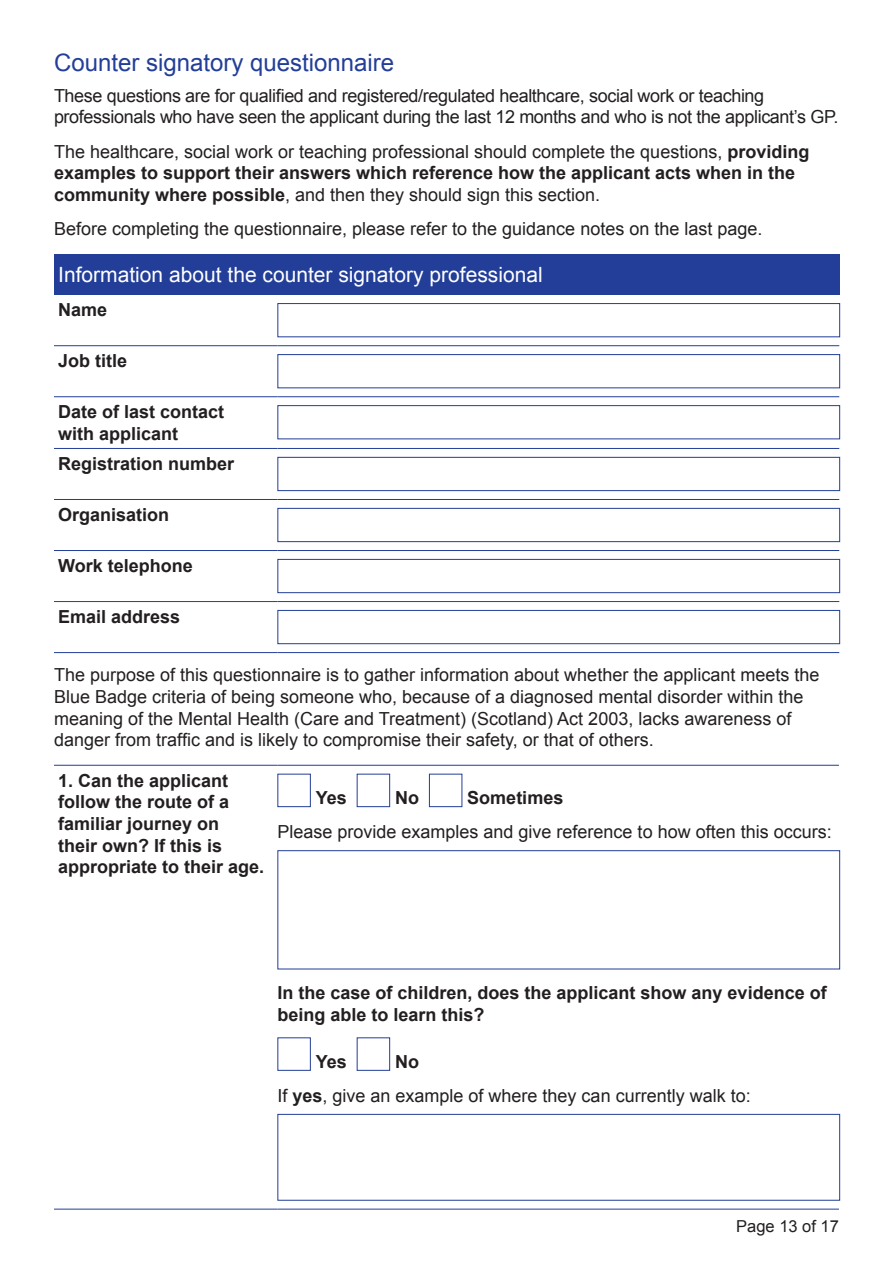
<style>
.page{position:relative;width:893px;height:1263px;background:#fff}
.page>*{position:absolute;margin:0;border:0;box-sizing:border-box;transform-origin:0 0}
.Heading{font:24px "Arial";color:#233e98}
.t1{font:21px "Arial";color:#fff}
.Body{font:18px/21.6px "Arial";color:#231f20}
.Body-2{font:700 18px/21.6px "Arial";color:#231f20}
.Body-3{font:18px/21.6px "Arial";letter-spacing:-.02em;color:#231f20}
.t2{font:16.5px "Arial";color:#231f20}
.s1{font-weight:700}
</style>
<div class="page">
<div style="left:54px;top:254px;width:785px;height:41px;background:#233e98"></div>
<hr style="left:54px;top:345px;width:223px;height:1px;background:#233e98">
<hr style="left:277px;top:345px;width:562px;height:1px;background:#233e98">
<hr style="left:54px;top:396px;width:223px;height:1px;background:#233e98">
<hr style="left:277px;top:396px;width:562px;height:1px;background:#233e98">
<hr style="left:54px;top:448px;width:223px;height:1px;background:#233e98">
<hr style="left:277px;top:448px;width:562px;height:1px;background:#233e98">
<hr style="left:54px;top:499px;width:223px;height:1px;background:#233e98">
<hr style="left:277px;top:499px;width:562px;height:1px;background:#233e98">
<hr style="left:54px;top:550px;width:223px;height:1px;background:#233e98">
<hr style="left:277px;top:550px;width:562px;height:1px;background:#233e98">
<hr style="left:54px;top:601px;width:223px;height:1px;background:#233e98">
<hr style="left:277px;top:601px;width:562px;height:1px;background:#233e98">
<hr style="left:54px;top:652px;width:223px;height:1px;background:#233e98">
<hr style="left:277px;top:652px;width:562px;height:1px;background:#233e98">
<div style="left:277px;top:303px;width:563px;height:34px;border:1px solid #233e98"></div>
<div style="left:277px;top:354px;width:563px;height:34px;border:1px solid #233e98"></div>
<div style="left:277px;top:405px;width:563px;height:34px;border:1px solid #233e98"></div>
<div style="left:277px;top:457px;width:563px;height:34px;border:1px solid #233e98"></div>
<div style="left:277px;top:508px;width:563px;height:34px;border:1px solid #233e98"></div>
<div style="left:277px;top:559px;width:563px;height:34px;border:1px solid #233e98"></div>
<div style="left:277px;top:610px;width:563px;height:34px;border:1px solid #233e98"></div>
<hr style="left:54px;top:765px;width:223px;height:1px;background:#233e98">
<hr style="left:54px;top:1209px;width:223px;height:1px;background:#233e98">
<hr style="left:277px;top:765px;width:562px;height:1px;background:#233e98">
<hr style="left:277px;top:1209px;width:562px;height:1px;background:#233e98">
<div style="left:277px;top:774px;width:34px;height:33px;border:1px solid #233e98"></div>
<div style="left:357px;top:774px;width:33px;height:33px;border:1px solid #233e98"></div>
<div style="left:429px;top:774px;width:33px;height:33px;border:1px solid #233e98"></div>
<div style="left:277px;top:850px;width:563px;height:119px;border:1px solid #233e98"></div>
<div style="left:277px;top:1037px;width:34px;height:34px;border:1px solid #233e98"></div>
<div style="left:357px;top:1037px;width:33px;height:34px;border:1px solid #233e98"></div>
<div style="left:277px;top:1114px;width:563px;height:86px;border:1px solid #233e98"></div>
<p class="Heading" style="left:54px;top:47px;width:342px">Counter signatory questionnaire</p>
<p class="Body-3" style="left:54px;top:85px;width:786px">These questions are for qualified and registered/regulated healthcare, social work or teaching professionals who have seen the applicant during the last 12 months and who is not the applicant’s GP.</p>
<p class="Body" style="left:54px;top:141px;width:757px">The healthcare, social work or teaching professional should complete the questions, <span class="s1">providing examples to support their answers which reference how the applicant acts when in the community where possible</span>, and then they should sign this section.</p>
<p class="Body" style="left:54px;top:218px;width:710px">Before completing the questionnaire, please refer to the guidance notes on the last page.</p>
<p class="t1" style="left:58px;top:261px;width:486px">Information about the counter signatory professional</p>
<p class="Body-2" style="left:58px;top:300px;width:51px">Name</p>
<p class="Body-2" style="left:58px;top:351px;width:71px">Job title</p>
<p class="Body-2" style="left:58px;top:402px;width:168px">Date of last contact with applicant</p>
<p class="Body-2" style="left:58px;top:454px;width:178px">Registration number</p>
<p class="Body-2" style="left:58px;top:505px;width:113px">Organisation</p>
<p class="Body-2" style="left:58px;top:556px;width:136px">Work telephone</p>
<p class="Body-2" style="left:58px;top:607px;width:124px">Email address</p>
<p class="Body" style="left:54px;top:664px;width:767px">The purpose of this questionnaire is to gather information about whether the applicant meets the Blue Badge criteria of being someone who, because of a diagnosed mental disorder within the meaning of the Mental Health (Care and Treatment) (Scotland) Act 2003, lacks awareness of danger from traffic and is likely to compromise their safety, or that of others.</p>
<p class="Body-2" style="left:58px;top:770px;width:208px">1. Can the applicant follow the route of a familiar journey on<br>their own? If this is appropriate to their age.</p>
<p class="Body-2" style="left:316px;top:787px;width:33px">Yes</p>
<p class="Body-2" style="left:395px;top:787px;width:25px">No</p>
<p class="Body-2" style="left:467px;top:787px;width:98px">Sometimes</p>
<p class="Body" style="left:277px;top:821px;width:556px">Please provide examples and give reference to how often this occurs:</p>
<p class="Body-2" style="left:277px;top:983px;width:551px">In the case of children, does the applicant show any evidence of being able to learn this?</p>
<p class="Body-2" style="left:316px;top:1051px;width:33px">Yes</p>
<p class="Body-2" style="left:395px;top:1051px;width:25px">No</p>
<p class="Body" style="left:277px;top:1085px;width:475px">If <span class="s1">yes</span>, give an example of where they can currently walk to:</p>
<p class="t2" style="left:736px;top:1216px;width:104px">Page 13 of 17</p>
</div>
